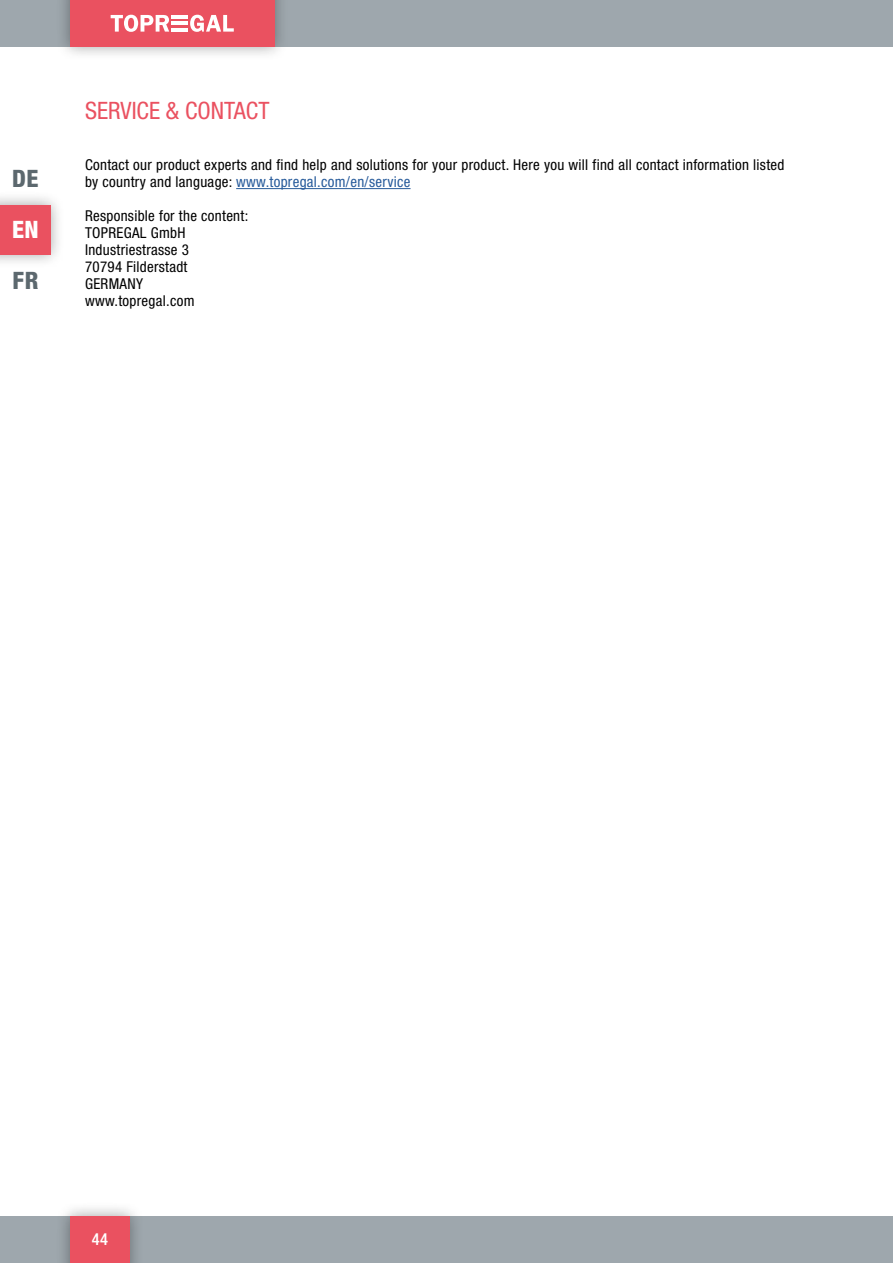
<style>
.page{position:relative;width:893px;height:1263px;background:#fff}
.page>*{position:absolute;margin:0;border:0;box-sizing:border-box;transform-origin:0 0}
.t1{font:condensed 24px "Helvetica Neue LT Pro";color:#ea5160}
.t2{font:800 condensed 24px "Helvetica Neue LT Pro";color:#5c686e}
.t3{font:800 condensed 24px "Helvetica Neue LT Pro";color:#fff}
.t4{font:500 condensed 16.5px "Helvetica Neue LT Pro";color:#fff}
.t5{font:condensed 15px/17px "Helvetica Neue LT Pro";letter-spacing:.02em;color:#000}
.s1{color:#275b9b}
</style>
<div class="page">
<div style="left:0;top:1216px;width:893px;height:47px;background:#9ea7ad"></div>
<div style="left:0;top:0;width:893px;height:47px;background:#9ea7ad"></div>
<div style="left:0;top:191px;width:65px;height:77px;background:#000;opacity:.35"></div>
<div style="left:0;top:205px;width:50px;height:49px;background:#ea5160"></div>
<div style="left:56px;top:0;width:233px;height:61px;background:#000;opacity:.35"></div>
<div style="left:70px;top:0;width:204px;height:47px;background:#ea5160"></div>
<div style="left:56px;top:1202px;width:88px;height:61px;background:#000;opacity:.35"></div>
<div style="left:70px;top:1216px;width:60px;height:47px;background:#ea5160"></div>
<svg style="left:111px;top:15px;width:58px;height:17px"></svg>
<svg style="left:190px;top:15px;width:44px;height:17px"></svg>
<hr style="left:171px;top:15px;width:17px;height:3px;background:#fff">
<hr style="left:171px;top:22px;width:17px;height:3px;background:#fff">
<hr style="left:171px;top:28px;width:17px;height:4px;background:#fff">
<hr style="left:236px;top:188px;width:175px;height:1px;background:#275b9b">
<h1 class="t2" style="left:12px;top:164px;width:28px">DE</h1>
<h1 class="t3" style="left:12px;top:215px;width:28px">EN</h1>
<h1 class="t2" style="left:13px;top:266px;width:27px">FR</h1>
<h1 class="t1" style="left:85px;top:96px;width:186px">SERVICE &amp; CONTACT</h1>
<p class="t5" style="left:85px;top:156px;width:701px">Contact our product experts and find help and solutions for your product. Here you will find all contact information listed by country and language: <span class="s1">www.topregal.com/en/service</span></p>
<p class="t5" style="left:85px;top:207px;width:165px">Responsible for the content:<br>TOPREGAL GmbH<br>Industriestrasse 3<br>70794 Filderstadt<br>GERMANY www.topregal.com</p>
<p class="t4" style="left:92px;top:1229px;width:18px">44</p>
</div>
